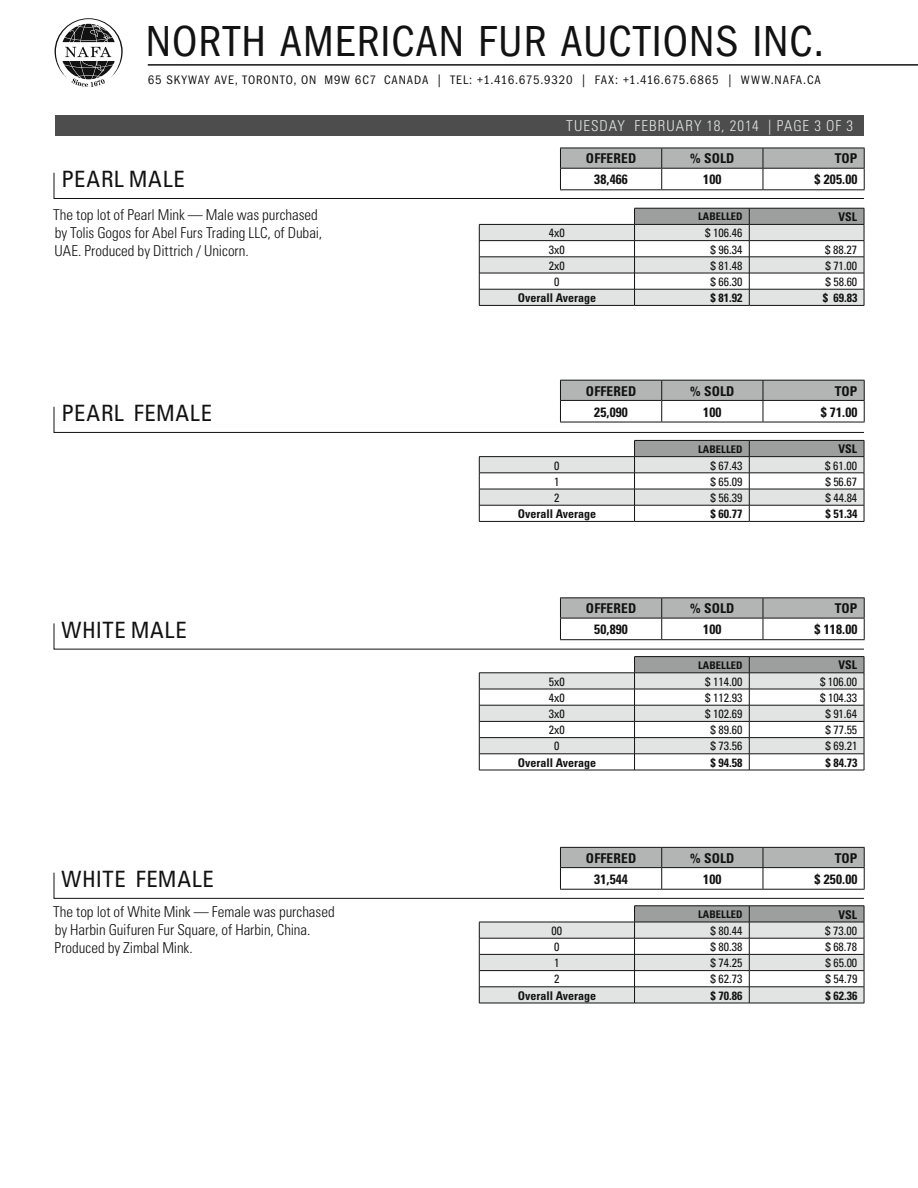
<style>
.page{position:relative;width:918px;height:1188px;background:#fff}
.page>*{position:absolute;margin:0;border:0;box-sizing:border-box;transform-origin:0 0}
.t1{font:condensed 45px "ITC Franklin Gothic Std";letter-spacing:.02em;color:#121212}
.t2{font:condensed 22.5px "Univers";letter-spacing:.03em;color:#121212}
.t3{font:300 condensed 15px/18px "Univers";letter-spacing:-.005em;color:#121212}
.t4{font:300 condensed 15px "Univers";letter-spacing:.07em;color:#e2e4e4}
.t5{font:700 condensed 13.5px "Univers";letter-spacing:.01em;color:#121212}
.t6{font:condensed 12.75px "ITC Franklin Gothic Std";letter-spacing:.075em;color:#121212}
.t7{font:condensed 12px "Univers";color:#121212}
.t8{font:700 condensed 12px "Univers";color:#121212}
.t9{font:700 condensed 10.5px "Univers";letter-spacing:.01em;color:#121212}
</style>
<div class="page">
<div style="left:55px;top:115px;width:809px;height:21px;background:#4d4d4d"></div>
<svg style="left:55px;top:18px;width:68px;height:69px"></svg>
<hr style="left:148px;top:64px;width:770px;height:2px;background:#121212">
<svg style="left:53px;top:148px;width:812px;height:51px"></svg>
<hr style="left:560px;top:189px;width:102px;height:1px;background:#121212">
<hr style="left:662px;top:189px;width:101px;height:1px;background:#121212">
<hr style="left:763px;top:189px;width:102px;height:1px;background:#121212">
<hr style="left:635px;top:305px;width:114px;height:1px;background:#121212">
<hr style="left:749px;top:305px;width:115px;height:1px;background:#121212">
<hr style="left:479px;top:305px;width:156px;height:1px;background:#121212">
<svg style="left:479px;top:208px;width:386px;height:97px"></svg>
<hr style="left:479px;top:240px;width:156px;height:1px;background:#121212">
<svg style="left:53px;top:847px;width:812px;height:52px"></svg>
<hr style="left:560px;top:889px;width:102px;height:1px;background:#121212">
<hr style="left:662px;top:889px;width:101px;height:1px;background:#121212">
<hr style="left:763px;top:889px;width:102px;height:1px;background:#121212">
<hr style="left:560px;top:597px;width:102px;height:1px;background:#121212">
<hr style="left:662px;top:597px;width:101px;height:1px;background:#121212">
<hr style="left:763px;top:597px;width:102px;height:1px;background:#121212">
<svg style="left:53px;top:598px;width:812px;height:52px"></svg>
<hr style="left:560px;top:639px;width:102px;height:1px;background:#121212">
<hr style="left:662px;top:639px;width:101px;height:1px;background:#121212">
<hr style="left:763px;top:639px;width:102px;height:1px;background:#121212">
<svg style="left:53px;top:380px;width:812px;height:53px"></svg>
<hr style="left:560px;top:422px;width:102px;height:1px;background:#121212">
<hr style="left:662px;top:422px;width:101px;height:1px;background:#121212">
<hr style="left:763px;top:422px;width:102px;height:1px;background:#121212">
<hr style="left:479px;top:1003px;width:156px;height:1px;background:#121212">
<hr style="left:635px;top:1003px;width:114px;height:1px;background:#121212">
<hr style="left:749px;top:1003px;width:115px;height:1px;background:#121212">
<svg style="left:479px;top:906px;width:386px;height:97px"></svg>
<hr style="left:479px;top:938px;width:156px;height:1px;background:#121212">
<hr style="left:479px;top:770px;width:156px;height:1px;background:#121212">
<hr style="left:635px;top:770px;width:114px;height:1px;background:#121212">
<hr style="left:749px;top:770px;width:115px;height:1px;background:#121212">
<hr style="left:634px;top:656px;width:115px;height:1px;background:#121212">
<hr style="left:749px;top:656px;width:115px;height:1px;background:#121212">
<svg style="left:479px;top:657px;width:386px;height:113px"></svg>
<hr style="left:479px;top:689px;width:156px;height:1px;background:#121212">
<hr style="left:635px;top:521px;width:114px;height:1px;background:#121212">
<hr style="left:749px;top:521px;width:115px;height:1px;background:#121212">
<hr style="left:479px;top:521px;width:156px;height:1px;background:#121212">
<svg style="left:479px;top:440px;width:386px;height:81px"></svg>
<hr style="left:479px;top:489px;width:156px;height:1px;background:#121212">
<h1 class="t1" style="left:146px;top:16px;width:680px">NORTH AMERICAN FUR AUCTIONS INC.</h1>
<p class="t6" style="left:148px;top:73px;width:160px">65 SKYWAY AVE, TORONTO, ON</p>
<p class="t6" style="left:324px;top:73px;width:498px">M9W 6C7 CANADA | TEL: +1.416.675.9320 | FAX: +1.416.675.6865 | WWW.NAFA.CA</p>
<h2 class="t2" style="left:61px;top:165px;width:125px">PEARL MALE</h2>
<p class="t3" style="left:53px;top:206px;width:270px">The top lot of Pearl Mink — Male was purchased by Tolis Gogos for Abel Furs Trading LLC, of Dubai,<br>UAE. Produced by Dittrich / Unicorn.</p>
<h2 class="t2" style="left:61px;top:399px;width:152px">PEARL FEMALE</h2>
<h2 class="t2" style="left:61px;top:616px;width:127px">WHITE MALE</h2>
<h2 class="t2" style="left:61px;top:865px;width:154px">WHITE FEMALE</h2>
<p class="t3" style="left:53px;top:903px;width:283px">The top lot of White Mink — Female was purchased by Harbin Guifuren Fur Square, of Harbin, China.<br>Produced by Zimbal Mink.</p>
<p class="t4" style="left:566px;top:117px;width:289px">tuesday February 18, 2014 | Page 3 of 3</p>
<p class="t5" style="left:586px;top:150px;width:52px">OFFERED</p>
<p class="t5" style="left:690px;top:150px;width:46px">% SOLD</p>
<p class="t5" style="left:835px;top:150px;width:24px">TOP</p>
<p class="t5" style="left:594px;top:171px;width:35px">38,466</p>
<p class="t5" style="left:703px;top:171px;width:20px">100</p>
<p class="t5" style="left:815px;top:171px;width:44px">$ 205.00</p>
<p class="t9" style="left:698px;top:210px;width:46px">LABELLED</p>
<p class="t8" style="left:839px;top:209px;width:20px">VSL</p>
<p class="t7" style="left:549px;top:225px;width:17px">4X0</p>
<p class="t7" style="left:705px;top:225px;width:39px">$ 106.46</p>
<p class="t7" style="left:549px;top:242px;width:17px">3X0</p>
<p class="t7" style="left:711px;top:242px;width:33px">$ 96.34</p>
<p class="t7" style="left:825px;top:242px;width:33px">$ 88.27</p>
<p class="t7" style="left:549px;top:258px;width:17px">2X0</p>
<p class="t7" style="left:711px;top:258px;width:33px">$ 81.48</p>
<p class="t7" style="left:825px;top:258px;width:33px">$ 71.00</p>
<p class="t7" style="left:554px;top:274px;width:7px">0</p>
<p class="t7" style="left:711px;top:274px;width:33px">$ 66.30</p>
<p class="t7" style="left:825px;top:274px;width:33px">$ 58.60</p>
<p class="t8" style="left:518px;top:290px;width:80px">Overall Average</p>
<p class="t8" style="left:711px;top:290px;width:33px">$ 81.92</p>
<p class="t8" style="left:823px;top:290px;width:36px">$ 69.83</p>
<p class="t5" style="left:586px;top:383px;width:52px">OFFERED</p>
<p class="t5" style="left:690px;top:383px;width:46px">% SOLD</p>
<p class="t5" style="left:835px;top:383px;width:24px">TOP</p>
<p class="t5" style="left:594px;top:404px;width:35px">25,090</p>
<p class="t5" style="left:703px;top:404px;width:20px">100</p>
<p class="t5" style="left:821px;top:404px;width:38px">$ 71.00</p>
<p class="t9" style="left:698px;top:443px;width:46px">LABELLED</p>
<p class="t8" style="left:839px;top:442px;width:20px">VSL</p>
<p class="t7" style="left:554px;top:458px;width:7px">0</p>
<p class="t7" style="left:711px;top:458px;width:33px">$ 67.43</p>
<p class="t7" style="left:825px;top:458px;width:33px">$ 61.00</p>
<p class="t7" style="left:554px;top:474px;width:7px">1</p>
<p class="t7" style="left:711px;top:474px;width:33px">$ 65.09</p>
<p class="t7" style="left:825px;top:474px;width:33px">$ 56.67</p>
<p class="t7" style="left:554px;top:490px;width:7px">2</p>
<p class="t7" style="left:711px;top:490px;width:33px">$ 56.39</p>
<p class="t7" style="left:825px;top:490px;width:33px">$ 44.84</p>
<p class="t8" style="left:518px;top:506px;width:80px">Overall Average</p>
<p class="t8" style="left:711px;top:506px;width:33px">$ 60.77</p>
<p class="t8" style="left:825px;top:506px;width:33px">$ 51.34</p>
<p class="t5" style="left:586px;top:600px;width:52px">OFFERED</p>
<p class="t5" style="left:690px;top:600px;width:46px">% SOLD</p>
<p class="t5" style="left:835px;top:600px;width:24px">TOP</p>
<p class="t5" style="left:594px;top:621px;width:35px">50,890</p>
<p class="t5" style="left:703px;top:621px;width:20px">100</p>
<p class="t5" style="left:815px;top:621px;width:44px">$ 118.00</p>
<p class="t9" style="left:698px;top:659px;width:46px">LABELLED</p>
<p class="t8" style="left:839px;top:658px;width:20px">VSL</p>
<p class="t7" style="left:549px;top:674px;width:17px">5X0</p>
<p class="t7" style="left:705px;top:674px;width:39px">$ 114.00</p>
<p class="t7" style="left:820px;top:674px;width:39px">$ 106.00</p>
<p class="t7" style="left:549px;top:690px;width:17px">4X0</p>
<p class="t7" style="left:705px;top:690px;width:39px">$ 112.93</p>
<p class="t7" style="left:820px;top:690px;width:39px">$ 104.33</p>
<p class="t7" style="left:549px;top:706px;width:17px">3X0</p>
<p class="t7" style="left:705px;top:706px;width:39px">$ 102.69</p>
<p class="t7" style="left:825px;top:706px;width:33px">$ 91.64</p>
<p class="t7" style="left:549px;top:722px;width:17px">2X0</p>
<p class="t7" style="left:711px;top:722px;width:33px">$ 89.60</p>
<p class="t7" style="left:825px;top:722px;width:33px">$ 77.55</p>
<p class="t7" style="left:554px;top:739px;width:7px">0</p>
<p class="t7" style="left:711px;top:739px;width:33px">$ 73.56</p>
<p class="t7" style="left:825px;top:739px;width:33px">$ 69.21</p>
<p class="t8" style="left:518px;top:755px;width:80px">Overall Average</p>
<p class="t8" style="left:711px;top:755px;width:33px">$ 94.58</p>
<p class="t8" style="left:825px;top:755px;width:33px">$ 84.73</p>
<p class="t5" style="left:586px;top:850px;width:52px">OFFERED</p>
<p class="t5" style="left:690px;top:850px;width:46px">% SOLD</p>
<p class="t5" style="left:835px;top:850px;width:24px">TOP</p>
<p class="t5" style="left:594px;top:871px;width:35px">31,544</p>
<p class="t5" style="left:703px;top:871px;width:20px">100</p>
<p class="t5" style="left:815px;top:871px;width:44px">$ 250.00</p>
<p class="t9" style="left:698px;top:908px;width:46px">LABELLED</p>
<p class="t8" style="left:839px;top:907px;width:20px">VSL</p>
<p class="t7" style="left:552px;top:923px;width:12px">00</p>
<p class="t7" style="left:711px;top:923px;width:33px">$ 80.44</p>
<p class="t7" style="left:825px;top:923px;width:33px">$ 73.00</p>
<p class="t7" style="left:554px;top:939px;width:7px">0</p>
<p class="t7" style="left:711px;top:939px;width:33px">$ 80.38</p>
<p class="t7" style="left:825px;top:939px;width:33px">$ 68.78</p>
<p class="t7" style="left:554px;top:955px;width:7px">1</p>
<p class="t7" style="left:711px;top:955px;width:33px">$ 74.25</p>
<p class="t7" style="left:825px;top:955px;width:33px">$ 65.00</p>
<p class="t7" style="left:554px;top:972px;width:7px">2</p>
<p class="t7" style="left:711px;top:972px;width:33px">$ 62.73</p>
<p class="t7" style="left:825px;top:972px;width:33px">$ 54.79</p>
<p class="t8" style="left:518px;top:988px;width:80px">Overall Average</p>
<p class="t8" style="left:711px;top:988px;width:33px">$ 70.86</p>
<p class="t8" style="left:825px;top:988px;width:33px">$ 62.36</p>
</div>
